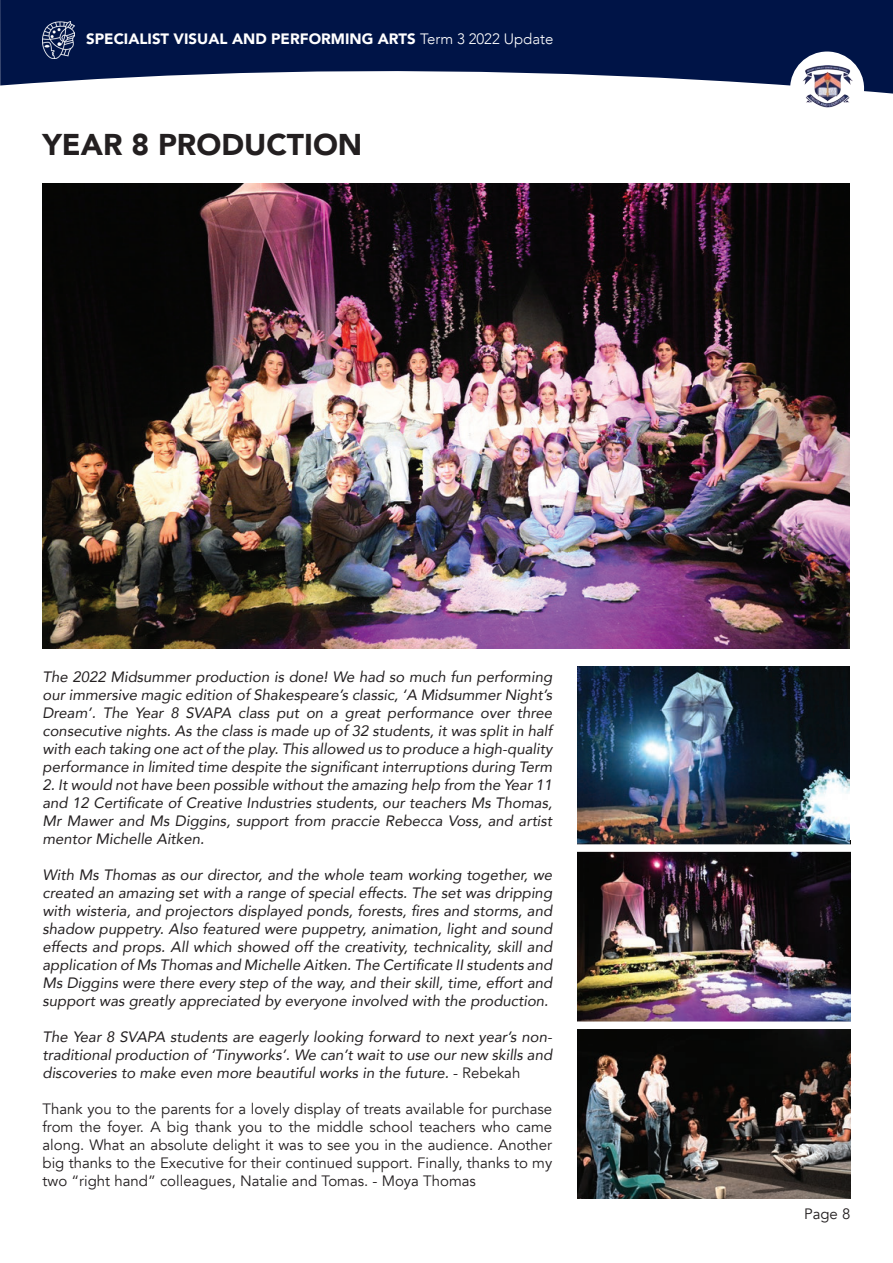
<style>
.page{position:relative;width:893px;height:1263px;background:#fff}
.page>*{position:absolute;margin:0;border:0;box-sizing:border-box;transform-origin:0 0}
.t1{font:900 30px "Avenir";color:#231f20}
.t2{font:italic 15px/18px "Avenir";color:#231f20;text-align:justify}
.t3{font:15px/18px "Avenir";color:#231f20;text-align:justify}
.t4{font:900 15px "Avenir";color:#fff}
.s1{font-weight:300}
.s2{font-style:normal}
</style>
<div class="page">
<svg style="left:0;top:0;width:893px;height:94px;fill:#001447"></svg>
<img style="left:43px;top:22px;width:31px;height:36px">
<div style="left:790px;top:52px;width:74px;height:73px;background:#fff;border-radius:50%"></div>
<img style="left:803px;top:65px;width:49px;height:43px">
<img style="left:43px;top:183px;width:807px;height:465px">
<img style="left:578px;top:1029px;width:272px;height:170px">
<img style="left:578px;top:852px;width:272px;height:169px">
<img style="left:577px;top:667px;width:273px;height:177px">
<p class="t4" style="left:86px;top:26px;width:469px">SPECIALIST VISUAL AND PERFORMING ARTS <span class="s1">Term 3 2022 Update</span></p>
<h1 class="t1" style="left:43px;top:119px;width:321px">YEAR 8 PRODUCTION</h1>
<p class="t2" style="left:43px;top:667px;width:511px">The 2022 Midsummer production is done! We had so much fun performing our immersive magic edition of Shakespeare’s classic, ‘A Midsummer Night’s Dream’. The Year 8 SVAPA class put on a great performance over three consecutive nights. As the class is made up of 32 students, it was split in half with each taking one act of the play. This allowed us to produce a high-quality performance in limited time despite the significant interruptions during Term</p>
<p class="t2" style="left:43px;top:775px;width:511px">2. It would not have been possible without the amazing help from the Year 11 and 12 Certificate of Creative Industries students, our teachers Ms Thomas, Mr Mawer and Ms Diggins, support from praccie Rebecca Voss, and artist mentor Michelle Aitken.</p>
<p class="t2" style="left:43px;top:865px;width:511px">With Ms Thomas as our director, and the whole team working together, we created an amazing set with a range of special effects. The set was dripping with wisteria, and projectors displayed ponds, forests, fires and storms, and shadow puppetry. Also featured were puppetry, animation, light and sound effects and props. All which showed off the creativity, technicality, skill and application of Ms Thomas and Michelle Aitken. The Certificate II students and Ms Diggins were there every step of the way, and their skill, time, effort and support was greatly appreciated by everyone involved with the production.</p>
<p class="t2" style="left:43px;top:1027px;width:511px">The Year 8 SVAPA students are eagerly looking forward to next year’s non&shy;traditional production of ‘Tinyworks’. We can’t wait to use our new skills and discoveries to make even more beautiful works in the future. <span class="s2">- Rebekah</span></p>
<p class="t3" style="left:43px;top:1100px;width:511px">Thank you to the parents for a lovely display of treats available for purchase from the foyer. A big thank you to the middle school teachers who came along. What an absolute delight it was to see you in the audience. Another big thanks to the Executive for their continued support. Finally, thanks to my two “right hand” colleagues, Natalie and Tomas. - Moya Thomas</p>
<p class="t3" style="left:804px;top:1205px;width:48px">Page 8</p>
</div>
